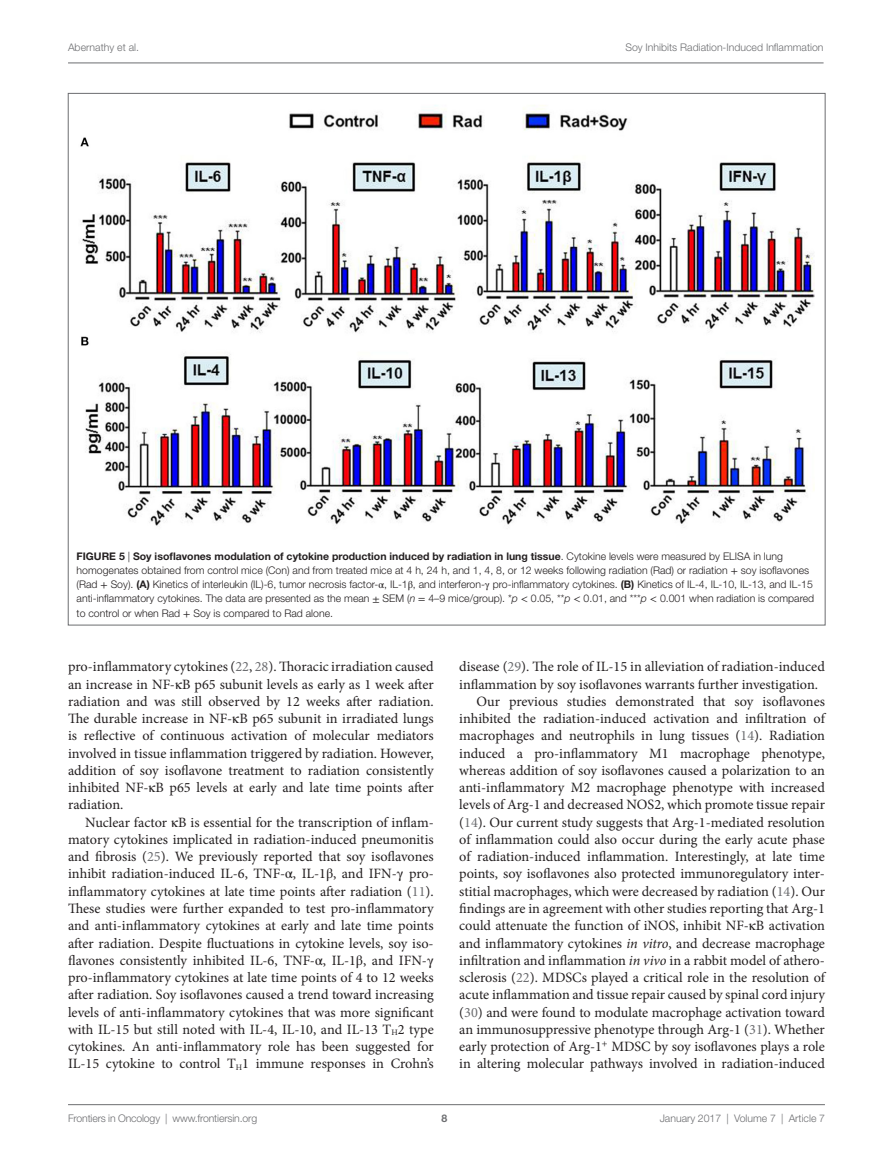
<style>
.page{position:relative;width:893px;height:1170px;background:#fff}
.page>*{position:absolute;margin:0;border:0;box-sizing:border-box;transform-origin:0 0}
.t1{font:14.25px/17.2px "Minion Pro";color:#231f20;text-align:justify}
.t2{font:300 10.5px/14.2px "Helvetica Neue LT Std";color:#231f20}
.t3{font:300 10.5px "Helvetica Neue LT Std";color:#6c6d70}
.t4{font:700 10.5px "Helvetica Neue LT Std";color:#6c6d70}
.s1{font-weight:700}
.s2{font-family:"STIX General";font-weight:400}
.s3{font-style:italic}
.s4{color:#6c6d70}
.s5{font-family:"STIX General"}
</style>
<div class="page">
<img style="left:80px;top:105px;width:734px;height:421px">
<hr style="left:68px;top:63px;width:756px;height:1px;background:#6c6d70">
<hr style="left:68px;top:1104px;width:757px;height:1px;background:#6c6d70">
<p class="t3" style="left:68px;top:41px;width:72px">Abernathy et al.</p>
<p class="t3" style="left:625px;top:41px;width:200px">Soy Inhibits Radiation-Induced Inflammation</p>
<p class="t2" style="left:77px;top:548px;width:739px"><span class="s1">FIG URE 5</span> | <span class="s1">Soy isoflavones modulation of cytokine production induced by radiation in lung tissue</span>. Cytokine levels were measured by ELISA in lung homogenates obtained from control mice (Con) and from treated mice at 4 h, 24 h, and 1, 4, 8, or 12 weeks following radiation (Rad) or radiation <span class="s2">+</span> soy isoflavones (Rad <span class="s2">+</span> Soy). <span class="s1">(A)</span> Kinetics of interleukin (IL)-6, tumor necrosis factor-<span class="s2">α</span>, IL-1<span class="s2">β</span>, and interferon-<span class="s2">γ</span> pro-inflammatory cytokines. <span class="s1">(B)</span> Kinetics of IL-4, IL-10, IL-13, and IL-15 anti-inflammatory cytokines. The data are presented as the mean <span class="s2">±</span> SEM (<span class="s3">n</span> <span class="s2">=</span> 4–9 mice/group). *<span class="s3">p</span> <span class="s2">&lt;</span> 0.05, **<span class="s3">p</span> <span class="s2">&lt;</span> 0.01, and ***<span class="s3">p</span> <span class="s2">&lt;</span> 0.001 when radiation is compared to control or when Rad <span class="s2">+</span> Soy is compared to Rad alone.</p>
<p class="t1" style="left:68px;top:658px;width:367px">pro-inflammatory cytokines (<span class="s4">22</span>, <span class="s4">28</span>). Thoracic irradiation caused an increase in NF-<span class="s5">κ</span>B p65 subunit levels as early as 1 week after radiation and was still observed by 12 weeks after radiation.<br>The durable increase in NF-<span class="s5">κ</span>B p65 subunit in irradiated lungs is reflective of continuous activation of molecular mediators involved in tissue inflammation triggered by radiation. However, addition of soy isoflavone treatment to radiation consistently inhibited NF-<span class="s5">κ</span>B p65 levels at early and late time points after radiation.</p>
<p class="t1" style="left:68px;top:813px;width:367px;text-indent:17px">Nuclear factor <span class="s5">κ</span>B is essential for the transcription of inflam&shy;matory cytokines implicated in radiation-induced pneumonitis and fibrosis (<span class="s4">25</span>). We previously reported that soy isoflavones inhibit radiation-induced IL-6, TNF-<span class="s5">α</span>, IL-1<span class="s5">β</span>, and IFN-<span class="s5">γ</span> pro&shy;inflammatory cytokines at late time points after radiation (<span class="s4">11</span>).<br>These studies were further expanded to test pro-inflammatory and anti-inflammatory cytokines at early and late time points after radiation. Despite fluctuations in cytokine levels, soy iso&shy;flavones consistently inhibited IL-6, TNF-<span class="s5">α</span>, IL-1<span class="s5">β</span>, and IFN-<span class="s5">γ </span>pro-inflammatory cytokines at late time points of 4 to 12 weeks after radiation. Soy isoflavones caused a trend toward increasing levels of anti-inflammatory cytokines that was more significant with IL-15 but still noted with IL-4, IL-10, and IL-13 T<sub>H</sub>2 type cytokines. An anti-inflammatory role has been suggested for IL-15 cytokine to control T<sub>H</sub>1 immune responses in Crohn’s</p>
<p class="t1" style="left:459px;top:658px;width:367px">disease (<span class="s4">29</span>). The role of IL-15 in alleviation of radiation-induced</p>
<p class="t1" style="left:459px;top:675px;width:360px">inflammation by soy isoflavones warrants further investigation.</p>
<p class="t1" style="left:476px;top:692px;width:350px">Our previous studies demonstrated that soy isoflavones</p>
<p class="t1" style="left:459px;top:710px;width:367px">inhibited the radiation-induced activation and infiltration of</p>
<p class="t1" style="left:459px;top:727px;width:367px">macrophages and neutrophils in lung tissues (<span class="s4">14</span>). Radiation</p>
<p class="t1" style="left:459px;top:744px;width:367px">induced a pro-inflammatory M1 macrophage phenotype,</p>
<p class="t1" style="left:459px;top:761px;width:367px">whereas addition of soy isoflavones caused a polarization to an</p>
<p class="t1" style="left:459px;top:779px;width:367px">anti-inflammatory M2 macrophage phenotype with increased</p>
<p class="t1" style="left:459px;top:796px;width:367px">levels of Arg-1 and decreased NOS2, which promote tissue repair</p>
<p class="t1" style="left:459px;top:813px;width:367px">(<span class="s4">14</span>). Our current study suggests that Arg-1-mediated resolution</p>
<p class="t1" style="left:459px;top:830px;width:367px">of inflammation could also occur during the early acute phase</p>
<p class="t1" style="left:459px;top:848px;width:367px">of radiation-induced inflammation. Interestingly, at late time</p>
<p class="t1" style="left:459px;top:865px;width:367px">points, soy isoflavones also protected immunoregulatory inter-</p>
<p class="t1" style="left:459px;top:882px;width:367px">stitial macrophages, which were decreased by radiation (<span class="s4">14</span>). Our</p>
<p class="t1" style="left:459px;top:899px;width:367px">findings are in agreement with other studies reporting that Arg-1</p>
<p class="t1" style="left:459px;top:917px;width:367px">could attenuate the function of iNOS, inhibit NF-<span class="s5">κ</span>B activation</p>
<p class="t1" style="left:459px;top:934px;width:367px">and inflammatory cytokines <span class="s3">in vitro</span>, and decrease macrophage</p>
<p class="t1" style="left:459px;top:951px;width:367px">infiltration and inflammation <span class="s3">in vivo</span> in a rabbit model of athero-</p>
<p class="t1" style="left:459px;top:968px;width:367px">sclerosis (<span class="s4">22</span>). MDSCs played a critical role in the resolution of</p>
<p class="t1" style="left:459px;top:986px;width:367px">acute inflammation and tissue repair caused by spinal cord injury</p>
<p class="t1" style="left:459px;top:1003px;width:367px">(<span class="s4">30</span>) and were found to modulate macrophage activation toward</p>
<p class="t1" style="left:459px;top:1020px;width:367px">an immunosuppressive phenotype through Arg-1 (<span class="s4">31</span>). Whether</p>
<p class="t1" style="left:459px;top:1037px;width:367px">early protection of Arg-1<sup>+</sup> MDSC by soy isoflavones plays a role</p>
<p class="t1" style="left:459px;top:1055px;width:367px">in altering molecular pathways involved in radiation-induced</p>
<p class="t3" style="left:68px;top:1111px;width:191px">Frontiers in Oncology | www.frontiersin.org</p>
<p class="t3" style="left:660px;top:1111px;width:167px">January 2017 | Volume 7 | Article 7</p>
<p class="t4" style="left:441px;top:1111px;width:7px">8</p>
</div>
